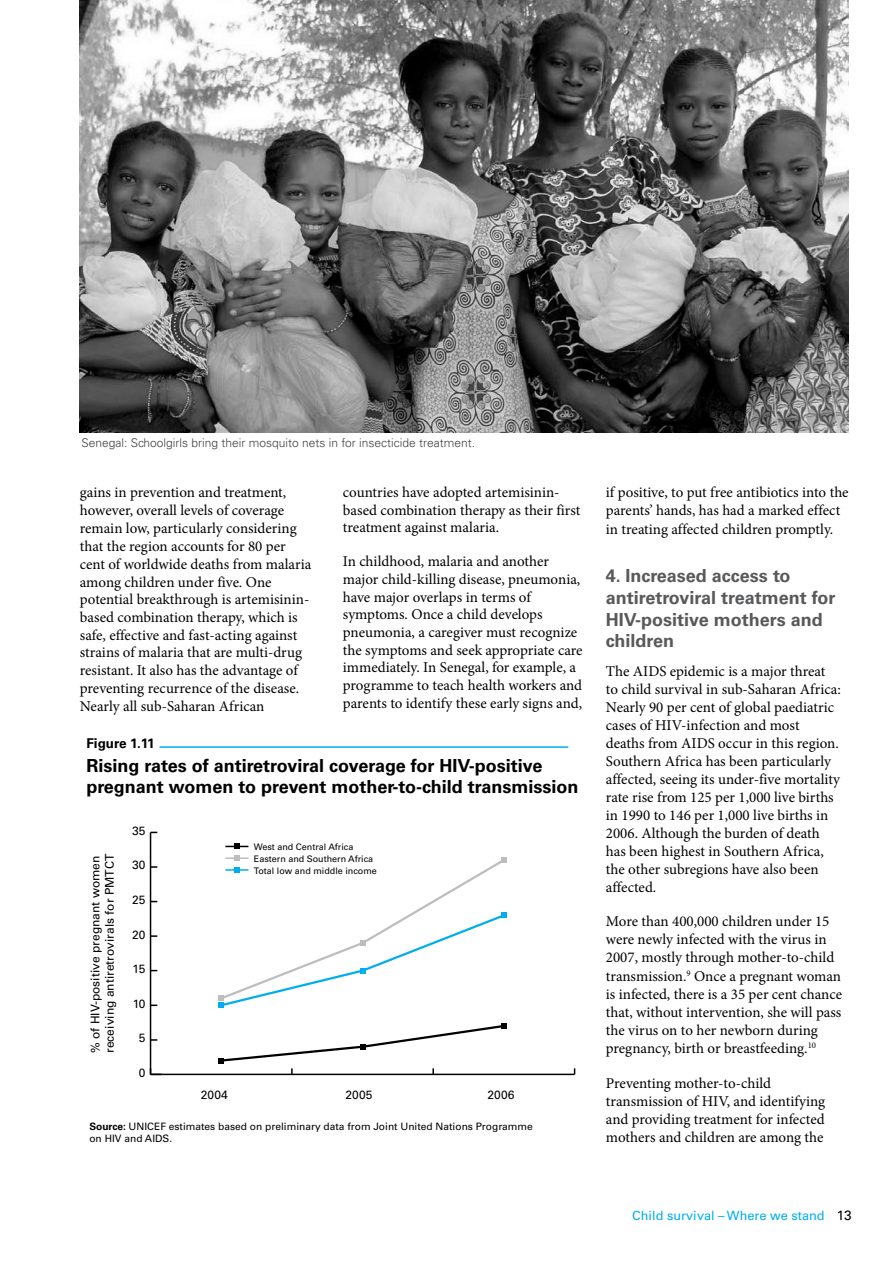
<style>
.page{position:relative;width:893px;height:1263px;background:#fff}
.page>*{position:absolute;margin:0;border:0;box-sizing:border-box;transform-origin:0 0}
.t1{font:700 18px/21.6px "Univers LT Std";color:#000}
.t2{font:700 18px/21.6px "Univers LT Std";color:#58595b}
.t3{font:15px/18px "Minion Pro";color:#000}
.t4{font:700 13.5px "Univers LT Std";color:#000}
.t5{font:13.5px "Univers LT Std";color:#000}
.t6{font:12.75px "Univers LT Std";color:#00aeef}
.t7{font:12px/14.4px "Univers LT Std";color:#000}
.t8{font:300 12px "Univers LT Std";color:#414142}
.t9{font:10.2px/12.3px "Univers LT Std";color:#000}
.t10{font:9px/12px "Univers LT Std";color:#000}
.s1{font-weight:700}
</style>
<div class="page">
<img style="left:80px;top:0;width:768px;height:432px">
<svg style="left:151px;top:866px;width:6px;height:2px"></svg>
<svg style="left:151px;top:935px;width:6px;height:2px"></svg>
<svg style="left:151px;top:1004px;width:6px;height:2px"></svg>
<svg style="left:151px;top:1039px;width:6px;height:2px"></svg>
<svg style="left:225px;top:844px;width:23px;height:5px"></svg>
<hr style="left:151px;top:1074px;width:424px;height:1px;background:#000">
<hr style="left:150px;top:832px;width:1px;height:242px;background:#000">
<svg style="left:150px;top:1068px;width:11px;height:7px"></svg>
<svg style="left:218px;top:856px;width:289px;height:152px"></svg>
<svg style="left:219px;top:1023px;width:287px;height:51px"></svg>
<hr style="left:160px;top:746px;width:408px;height:2px;background:#00aeef">
<p class="t8" style="left:81px;top:436px;width:395px">Senegal: Schoolgirls bring their mosquito nets in for insecticide treatment.</p>
<p class="t3" style="left:80px;top:483px;width:233px">gains in prevention and treatment, however, overall levels of coverage remain low, particularly considering that the region accounts for 80 per cent of worldwide deaths from malaria among children under five. One potential breakthrough is artemisinin&shy;based combination therapy, which is safe, effective and fast-acting against strains of malaria that are multi-drug resistant. It also has the advantage of preventing recurrence of the disease.<br>Nearly all sub-Saharan African</p>
<p class="t3" style="left:343px;top:483px;width:239px">countries have adopted artemisinin&shy;based combination therapy as their first treatment against malaria.</p>
<p class="t3" style="left:343px;top:553px;width:241px">In childhood, malaria and another major child-killing disease, pneumonia, have major overlaps in terms of symptoms. Once a child develops pneumonia, a caregiver must recognize the symptoms and seek appropriate care immediately. In Senegal, for example, a programme to teach health workers and parents to identify these early signs and,</p>
<p class="t4" style="left:86px;top:735px;width:70px">Figure 1.11</p>
<p class="t1" style="left:86px;top:755px;width:494px">Rising rates of antiretroviral coverage for HIV-positive pregnant women to prevent mother-to-child transmission</p>
<p class="t7" style="left:88px;top:1053px;width:200px;rotate:-90deg">% of HIV-positive pregnant women receiving antiretrovirals for PMTCT</p>
<p class="t7" style="left:132px;top:823px;width:15px">35</p>
<p class="t7" style="left:132px;top:858px;width:15px">30</p>
<p class="t7" style="left:132px;top:892px;width:15px">25</p>
<p class="t7" style="left:132px;top:927px;width:15px">20</p>
<p class="t7" style="left:132px;top:962px;width:15px">15</p>
<p class="t7" style="left:133px;top:996px;width:14px">10</p>
<p class="t7" style="left:139px;top:1031px;width:8px">5</p>
<p class="t7" style="left:139px;top:1065px;width:8px">0</p>
<p class="t10" style="left:254px;top:841px;width:124px">West and Central Africa<br>Eastern and Southern Africa<br>Total low and middle income</p>
<p class="t7" style="left:201px;top:1087px;width:29px">2004</p>
<p class="t7" style="left:345px;top:1087px;width:29px">2005</p>
<p class="t7" style="left:487px;top:1087px;width:29px">2006</p>
<p class="t9" style="left:89px;top:1120px;width:445px"><span class="s1">Source:</span> UNICEF estimates based on preliminary data from Joint United Nations Programme on HIV and AIDS.</p>
<p class="t3" style="left:606px;top:483px;width:244px">if positive, to put free antibiotics into the parents’ hands, has had a marked effect</p>
<p class="t3" style="left:606px;top:520px;width:229px">in treating affected children promptly.</p>
<p class="t2" style="left:606px;top:565px;width:231px">4. Increased access to antiretroviral treatment for<br>HIV-positive mothers and children</p>
<p class="t3" style="left:606px;top:662px;width:236px">The AIDS epidemic is a major threat to child survival in sub-Saharan Africa:<br>Nearly 90 per cent of global paediatric cases of HIV-infection and most deaths from AIDS occur in this region.<br>Southern Africa has been particularly affected, seeing its under-five mortality rate rise from 125 per 1,000 live births in 1990 to 146 per 1,000 live births in 2006. Although the burden of death has been highest in Southern Africa, the other subregions have also been affected.</p>
<p class="t3" style="left:606px;top:912px;width:238px">More than 400,000 children under 15 were newly infected with the virus in 2007, mostly through mother-to-child transmission.<sup>9</sup> Once a pregnant woman is infected, there is a 35 per cent chance that, without intervention, she will pass the virus on to her newborn during pregnancy, birth or breastfeeding.<sup>10</sup></p>
<p class="t3" style="left:606px;top:1074px;width:221px">Preventing mother-to-child transmission of HIV, and identifying and providing treatment for infected mothers and children are among the</p>
<p class="t6" style="left:632px;top:1208px;width:194px">Child survival – Where we stand</p>
<p class="t5" style="left:837px;top:1207px;width:16px">13</p>
</div>
